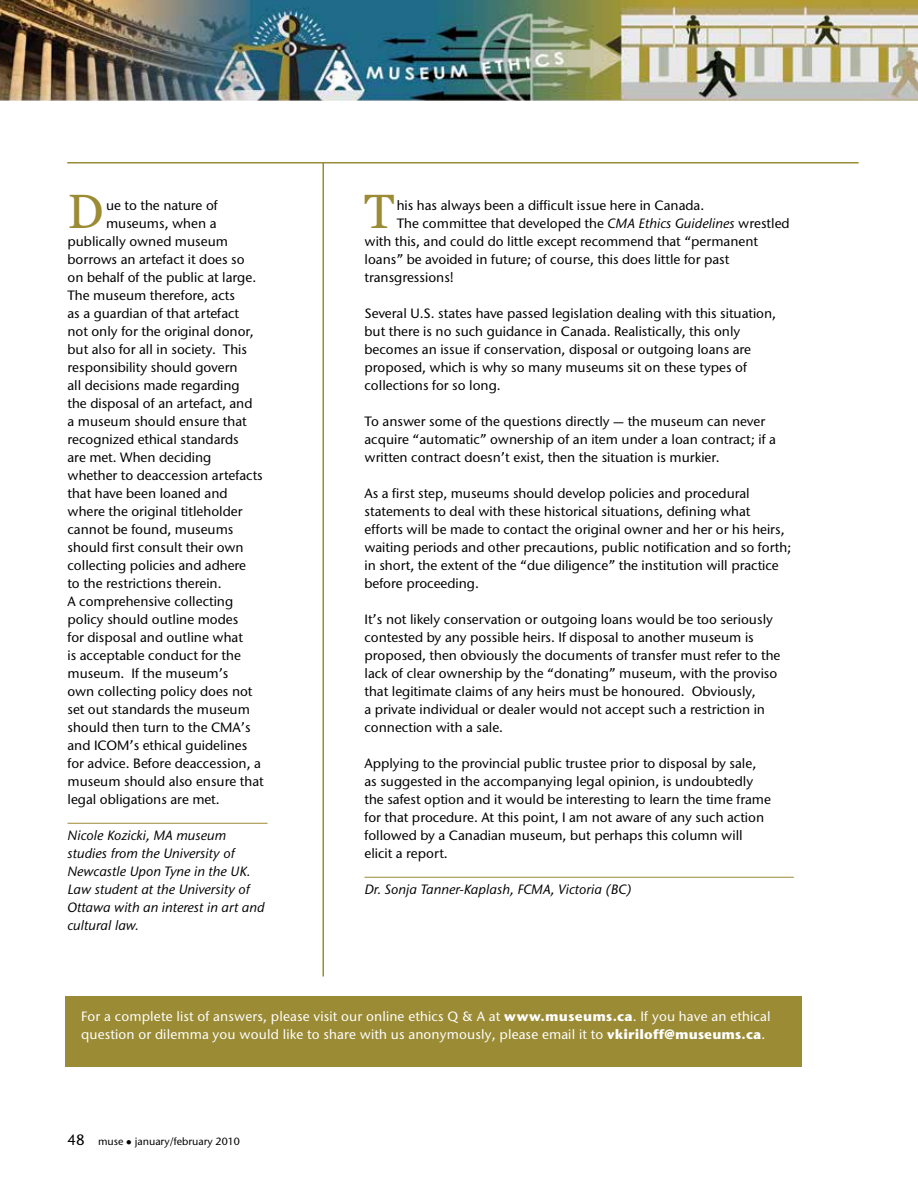
<style>
.page{position:relative;width:918px;height:1188px;background:#fff}
.page>*{position:absolute;margin:0;border:0;box-sizing:border-box;transform-origin:0 0}
.t1{font:48.3px "Georgia";color:#9a8b34}
.t2{font:500 13.5px/18px "Stone Sans ITC";color:#000}
.t3{font:italic 500 13.5px/18px "Stone Sans ITC";color:#000}
.t4{font:500 13.5px/18px "Stone Sans ITC";letter-spacing:.01em;color:#fff}
.t5{font:500 10.5px "Stone Sans ITC";color:#000}
.s1{font-style:italic}
.s2{font-weight:700}
.s3{font-size:15px}
</style>
<div class="page">
<div style="left:66px;top:996px;width:736px;height:70px;background:#9a8b34"></div>
<hr style="left:322px;top:163px;width:2px;height:813px;background:#9a8b34">
<img style="left:0;top:0;width:918px;height:101px">
<hr style="left:364px;top:877px;width:430px;height:1px;background:#9a8b34">
<hr style="left:68px;top:823px;width:200px;height:1px;background:#9a8b34">
<hr style="left:67px;top:162px;width:792px;height:2px;background:#9a8b34">
<h1 class="t1" style="left:68px;top:184px;width:38px">D</h1>
<p class="t2" style="left:106px;top:196px;width:113px">ue to the nature of</p>
<p class="t2" style="left:106px;top:214px;width:112px">museums, when a</p>
<p class="t2" style="left:67px;top:232px;width:162px">publically owned museum</p>
<p class="t2" style="left:67px;top:250px;width:179px">borrows an artefact it does so</p>
<p class="t2" style="left:67px;top:268px;width:190px">on behalf of the public at large.</p>
<p class="t2" style="left:67px;top:286px;width:169px">The museum therefore, acts</p>
<p class="t2" style="left:67px;top:304px;width:173px">as a guardian of that artefact</p>
<p class="t2" style="left:67px;top:322px;width:188px">not only for the original donor,</p>
<p class="t2" style="left:67px;top:340px;width:181px">but also for all in society. This</p>
<p class="t2" style="left:67px;top:358px;width:172px">responsibility should govern</p>
<p class="t2" style="left:67px;top:376px;width:174px">all decisions made regarding</p>
<p class="t2" style="left:67px;top:394px;width:186px">the disposal of an artefact, and</p>
<p class="t2" style="left:67px;top:412px;width:181px">a museum should ensure that</p>
<p class="t2" style="left:67px;top:430px;width:173px">recognized ethical standards</p>
<p class="t2" style="left:67px;top:448px;width:145px">are met. When deciding</p>
<p class="t2" style="left:67px;top:466px;width:197px">whether to deacce<span class="s1">s</span>sion artefacts</p>
<p class="t2" style="left:67px;top:484px;width:162px">that have been loaned and</p>
<p class="t2" style="left:67px;top:502px;width:177px">where the original titleholder</p>
<p class="t2" style="left:67px;top:520px;width:167px">cannot be found, museums</p>
<p class="t2" style="left:67px;top:538px;width:178px">should first consult their own</p>
<p class="t2" style="left:67px;top:556px;width:180px">collecting policies and adhere</p>
<p class="t2" style="left:67px;top:574px;width:156px">to the restrictions therein.</p>
<p class="t2" style="left:67px;top:592px;width:167px">A comprehensive collecting</p>
<p class="t2" style="left:67px;top:610px;width:172px">policy should outline modes</p>
<p class="t2" style="left:67px;top:628px;width:177px">for disposal and outline what</p>
<p class="t2" style="left:67px;top:646px;width:175px">is acceptable conduct for the</p>
<p class="t2" style="left:67px;top:664px;width:163px">museum. If the museum’s</p>
<p class="t2" style="left:67px;top:682px;width:186px">own collecting policy does not</p>
<p class="t2" style="left:67px;top:700px;width:184px">set out standards the museum</p>
<p class="t2" style="left:67px;top:718px;width:185px">should then turn to the CMA’s</p>
<p class="t2" style="left:67px;top:736px;width:181px">and ICOM’s ethical guidelines</p>
<p class="t2" style="left:67px;top:754px;width:195px">for advice. Before deaccession, a</p>
<p class="t2" style="left:67px;top:772px;width:198px">museum should also ensure that</p>
<p class="t2" style="left:67px;top:790px;width:154px">legal obligations are met.</p>
<p class="t3" style="left:67px;top:826px;width:199px">Nicole Kozicki, MA museum studies from the University of<br>Newcastle Upon Tyne in the UK.<br>Law student at the University of<br>Ottawa with an interest in art and cultural law.</p>
<h1 class="t1" style="left:364px;top:184px;width:31px">T</h1>
<p class="t2" style="left:397px;top:196px;width:309px">his has always been a difficult issue here in Canada.</p>
<p class="t2" style="left:397px;top:214px;width:394px">The committee that developed the <span class="s1">CMA Ethics Guidelines</span> wrestled</p>
<p class="t2" style="left:364px;top:232px;width:395px">with this, and could do little except recommend that “permanent</p>
<p class="t2" style="left:364px;top:250px;width:366px">loans” be avoided in future; of course, this does little for past</p>
<p class="t2" style="left:364px;top:268px;width:91px">transgressions!</p>
<p class="t2" style="left:364px;top:304px;width:413px">Several U.S. states have passed legislation dealing with this situation, but there is no such guidance in Canada. Realistically, this only becomes an issue if conservation, disposal or outgoing loans are proposed, which is why so many museums sit on these types of collections for so long.</p>
<p class="t2" style="left:364px;top:412px;width:413px">To answer some of the questions directly — the museum can never acquire “automatic” ownership of an item under a loan contract; if a written contract doesn’t exist, then the situation is murkier.</p>
<p class="t2" style="left:364px;top:484px;width:428px">As a first step, museums should develop policies and procedural statements to deal with these historical situations, defining what efforts will be made to contact the original owner and her or his heirs, waiting periods and other precautions, public notification and so forth; in short, the extent of the “due diligence” the institution will practice before proceeding.</p>
<p class="t2" style="left:364px;top:610px;width:417px">It’s not likely conservation or outgoing loans would be too seriously contested by any possible heirs. If disposal to another museum is proposed, then obviously the documents of transfer must refer to the lack of clear ownership by the “donating” museum, with the proviso that legitimate claims of any heirs must be honoured. Obviously,<br>a private individual or dealer would not accept such a restriction in connection with a sale.</p>
<p class="t2" style="left:364px;top:754px;width:408px">Applying to the provincial public trustee prior to disposal by sale, as suggested in the accompanying legal opinion, is undoubtedly the safest option and it would be interesting to learn the time frame for that procedure. At this point, I am not aware of any such action followed by a Canadian museum, but perhaps this column will elicit a report.</p>
<p class="t3" style="left:364px;top:880px;width:269px">Dr. Sonja Tanner-Kaplash, FCMA, Victoria (BC)</p>
<p class="t4" style="left:81px;top:1008px;width:691px">For a complete list of answers, please visit our online ethics Q &amp; A at <span class="s2">www.museums.ca</span>. If you have an ethical question or dilemma you would like to share with us anonymously, please email it to <span class="s2">vkiriloff@museums.ca</span>.</p>
<p class="t5" style="left:68px;top:1135px;width:174px"><span class="s3">48</span> muse ● january/february 2010</p>
</div>
